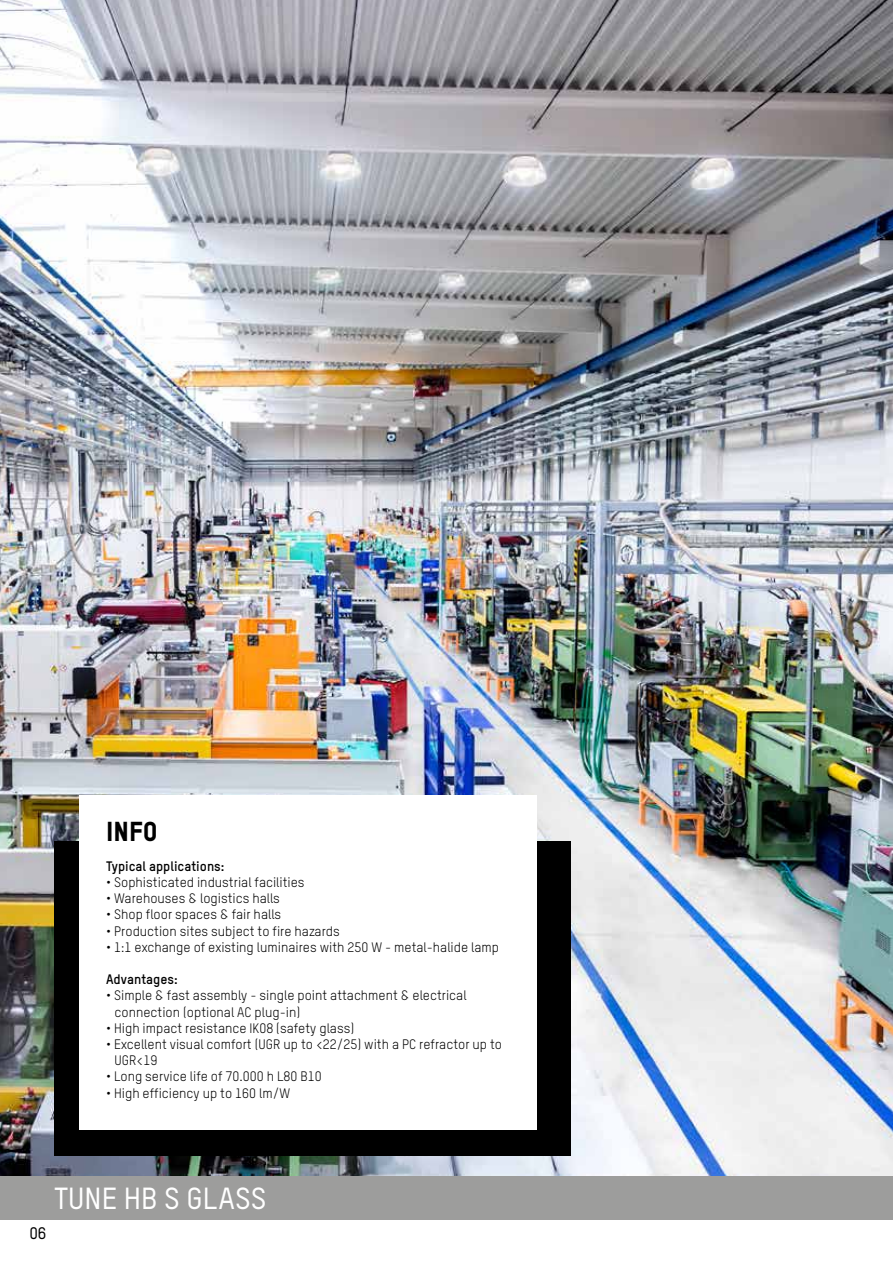
<style>
.page{position:relative;width:893px;height:1263px;background:#fff}
.page>*{position:absolute;margin:0;border:0;box-sizing:border-box;transform-origin:0 0}
.t1{font:500 30px "TSTARPRO";color:#fff}
.t2{font:27px "TSTARPRO Headline";color:#000}
.t3{font:500 16.5px "TSTARPRO";color:#000}
.t4{font:13.5px/16.2px "TSTARPRO";color:#000}
.t5{font:700 13.5px "TSTARPRO";color:#000}
</style>
<div class="page">
<div style="left:0;top:1176px;width:893px;height:43px;background:#9d9d9c"></div>
<img style="left:0;top:0;width:893px;height:1176px">
<div style="left:54px;top:841px;width:517px;height:314px;background:#000"></div>
<div style="left:80px;top:795px;width:457px;height:335px;background:#fff"></div>
<h2 class="t2" style="left:106px;top:814px;width:53px">INFO</h2>
<p class="t5" style="left:106px;top:857px;width:120px">Typical applications:</p>
<p class="t4" style="left:106px;top:874px;width:200px">• Sophisticated industrial facilities</p>
<p class="t4" style="left:106px;top:890px;width:175px">• Warehouses &amp; logistics halls</p>
<p class="t4" style="left:106px;top:906px;width:177px">• Shop floor spaces &amp; fair halls</p>
<p class="t4" style="left:106px;top:922px;width:235px">• Production sites subject to fire hazards</p>
<p class="t4" style="left:106px;top:939px;width:395px">• 1:1 exchange of existing luminaires with 250 W - metal-halide lamp</p>
<p class="t5" style="left:106px;top:971px;width:73px">Advantages:</p>
<p class="t4" style="left:115px;top:987px;width:353px;text-indent:-9px">• Simple &amp; fast assembly - single point attachment &amp; electrical connection (optional AC plug-in)</p>
<p class="t4" style="left:106px;top:1020px;width:250px">• High impact resistance IK08 (safety glass)</p>
<p class="t4" style="left:115px;top:1036px;width:389px;text-indent:-9px">• Excellent visual comfort (UGR up to &lt;22/25) with a PC refractor up to<br>UGR&lt;19</p>
<p class="t4" style="left:106px;top:1068px;width:217px">• Long service life of 70.000 h L80 B10</p>
<p class="t4" style="left:106px;top:1084px;width:186px">• High efficiency up to 160 lm/W</p>
<p class="t3" style="left:29px;top:1223px;width:19px">06</p>
<h1 class="t1" style="left:54px;top:1179px;width:214px">TUNE HB S GLASS</h1>
</div>
